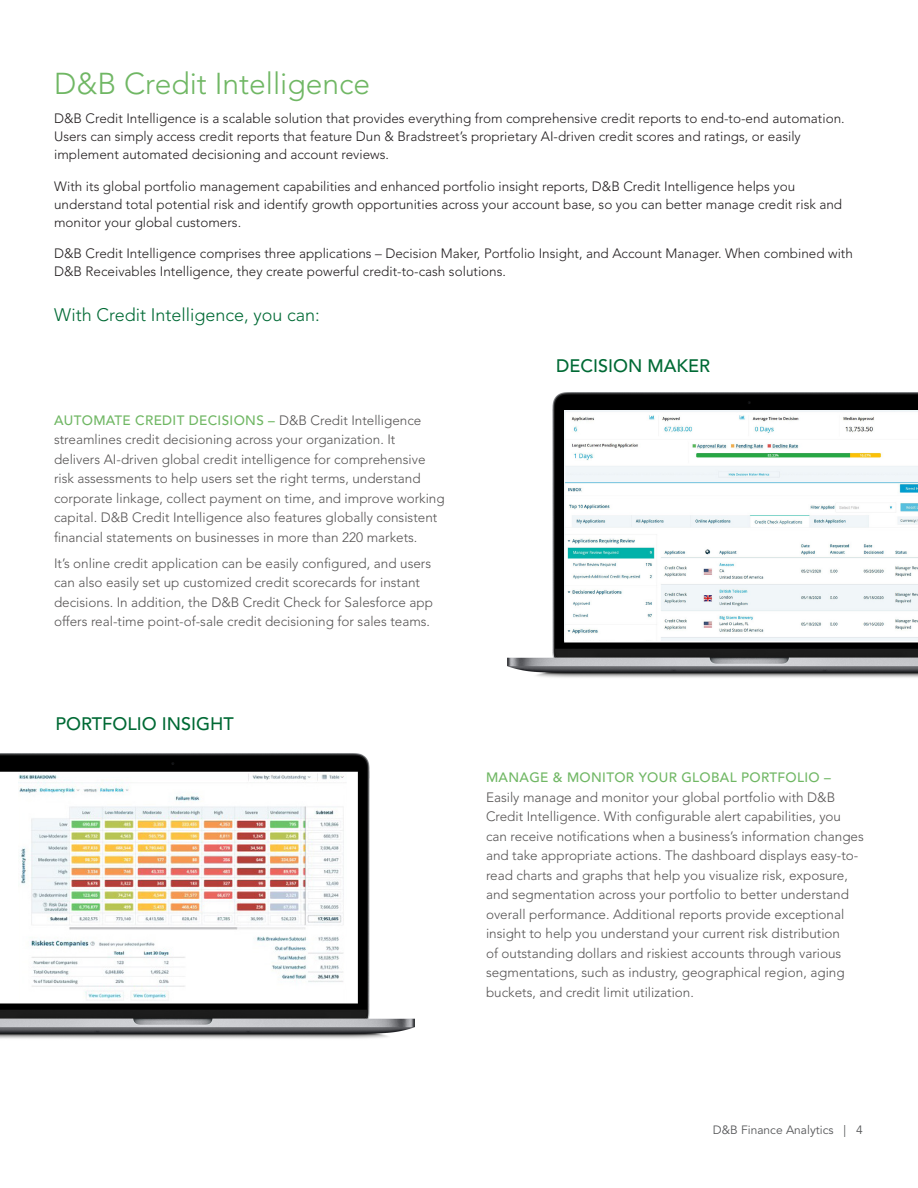
<style>
.page{position:relative;width:918px;height:1188px;background:#fff}
.page>*{position:absolute;margin:0;border:0;box-sizing:border-box;transform-origin:0 0}
.Cover_Subhead{font:300 30px "Avenir LT Std";color:#70b764}
.Cover_Subhead-2{font:300 18px "Avenir LT Std";color:#006a35}
.Cover_Subhead-3{font:500 18px "Avenir LT Std";color:#006a35}
.Cover_Subhead-4{font:300 13.5px/19.5px "Avenir LT Std";color:#565454}
.Cover_Subhead-5{font:300 13.5px/18px "Avenir LT Std";color:#231f20}
.t1{font:12px "Avenir LT Std";color:#57585a}
.s1{font-weight:500;color:#70b764}
</style>
<div class="page">
<img style="left:0;top:753px;width:415px;height:286px">
<img style="left:507px;top:392px;width:411px;height:286px">
<img style="left:18px;top:773px;width:329px;height:230px">
<img style="left:565px;top:411px;width:353px;height:229px">
<p class="Cover_Subhead" style="left:54px;top:66px;width:318px">D&amp;B Credit Intelligence</p>
<p class="Cover_Subhead-5" style="left:54px;top:109px;width:792px">D&amp;B Credit Intelligence is a scalable solution that provides everything from comprehensive credit reports to end-to-end automation.<br>Users can simply access credit reports that feature Dun &amp; Bradstreet’s proprietary AI-driven credit scores and ratings, or easily implement automated decisioning and account reviews.</p>
<p class="Cover_Subhead-5" style="left:54px;top:177px;width:790px">With its global portfolio management capabilities and enhanced portfolio insight reports, D&amp;B Credit Intelligence helps you understand total potential risk and identify growth opportunities across your account base, so you can better manage credit risk and monitor your global customers.</p>
<p class="Cover_Subhead-5" style="left:54px;top:244px;width:800px">D&amp;B Credit Intelligence comprises three applications – Decision Maker, Portfolio Insight, and Account Manager. When combined with<br>D&amp;B Receivables Intelligence, they create powerful credit-to-cash solutions.</p>
<p class="Cover_Subhead-2" style="left:54px;top:304px;width:267px">With Credit Intelligence, you can:</p>
<p class="Cover_Subhead-4" style="left:54px;top:410px;width:392px"><span class="s1">AUTOMATE CREDIT DECISIONS –</span> D&amp;B Credit Intelligence streamlines credit decisioning across your organization. It delivers AI-driven global credit intelligence for comprehensive risk assessments to help users set the right terms, understand corporate linkage, collect payment on time, and improve working capital. D&amp;B Credit Intelligence also features globally consistent financial statements on businesses in more than 220 markets.</p>
<p class="Cover_Subhead-4" style="left:54px;top:553px;width:380px">It’s online credit application can be easily configured, and users can also easily set up customized credit scorecards for instant decisions. In addition, the D&amp;B Credit Check for Salesforce app offers real-time point-of-sale credit decisioning for sales teams.</p>
<p class="Cover_Subhead-3" style="left:56px;top:713px;width:180px">PORTFOLIO INSIGHT</p>
<p class="Cover_Subhead-3" style="left:556px;top:355px;width:155px">DECISION MAKER</p>
<p class="Cover_Subhead-4" style="left:486px;top:768px;width:379px"><span class="s1">MANAGE &amp; MONITOR YOUR GLOBAL PORTFOLIO – </span>Easily manage and monitor your global portfolio with D&amp;B Credit Intelligence. With configurable alert capabilities, you can receive notifications when a business’s information changes and take appropriate actions. The dashboard displays easy-to&shy;read charts and graphs that help you visualize risk, exposure, and segmentation across your portfolio to better understand overall performance. Additional reports provide exceptional insight to help you understand your current risk distribution<br>of outstanding dollars and riskiest accounts through various segmentations, such as industry, geographical region, aging buckets, and credit limit utilization.</p>
<p class="t1" style="left:713px;top:1123px;width:152px">D&amp;B Finance Analytics | 4</p>
</div>
